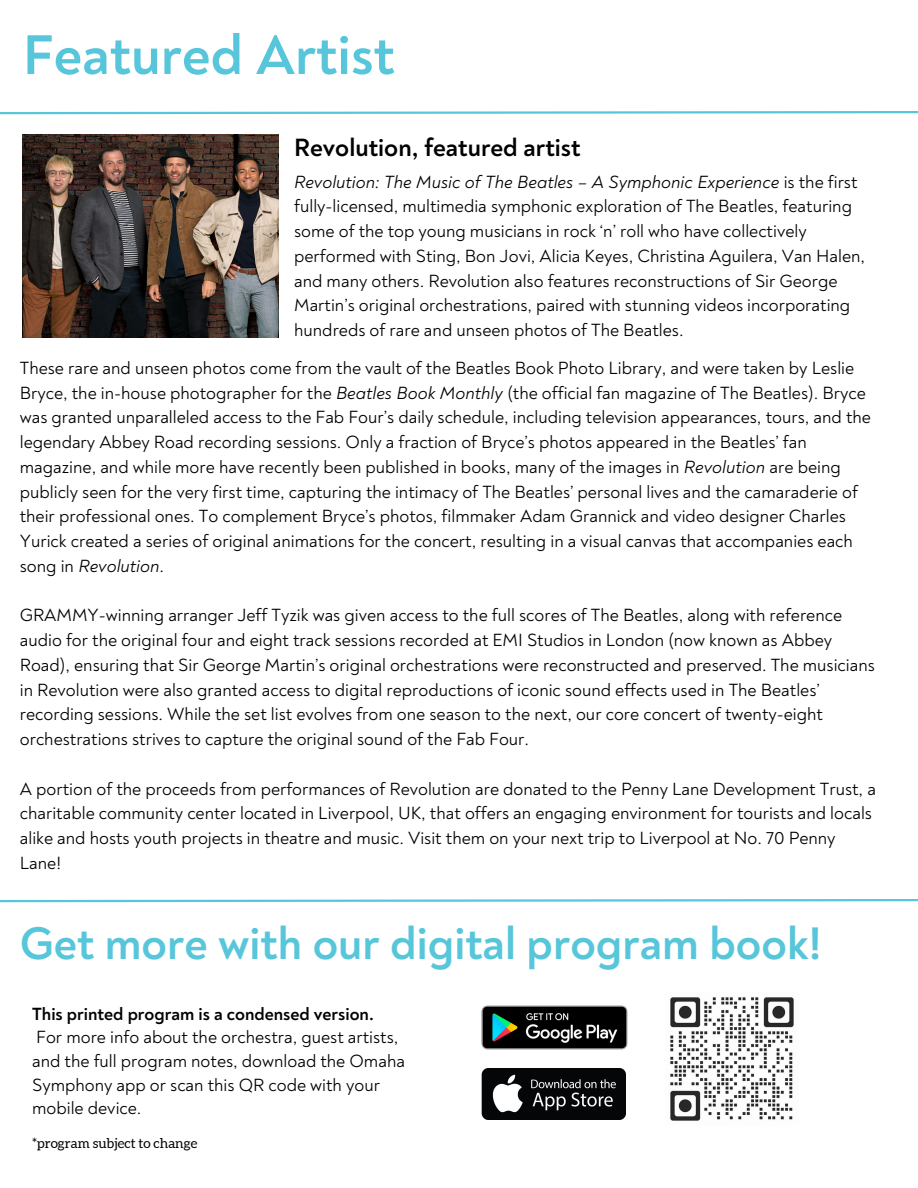
<style>
.page{position:relative;width:918px;height:1188px;background:#fff}
.page>*{position:absolute;margin:0;border:0;box-sizing:border-box;transform-origin:0 0}
.t1{font:700 57px "Noah";color:#58c6da}
.t2{font:700 46.5px "Noah";color:#58c6da}
.t3{font:700 25.5px "Noah";color:#000}
.t4{font:18px/24.8px "Noah";color:#000}
.t5{font:700 18px "Noah";color:#000}
.t6{font:13.65px "Aleo";color:#000}
.s1{font-style:italic}
</style>
<div class="page">
<svg style="left:0;top:111px;width:918px;height:4px"></svg>
<svg style="left:0;top:899px;width:918px;height:4px"></svg>
<img style="left:670px;top:997px;width:124px;height:124px">
<img style="left:481px;top:1069px;width:145px;height:51px">
<img style="left:481px;top:1005px;width:147px;height:45px">
<img style="left:23px;top:135px;width:255px;height:202px">
<p class="t1" style="left:23px;top:21px;width:373px">Featured Artist</p>
<p class="t3" style="left:294px;top:132px;width:288px">Revolution, featured artist</p>
<p class="t4" style="left:294px;top:170px;width:572px"><span class="s1">Revolution: The Music of The Beatles – A Symphonic Experience</span> is the first fully-licensed, multimedia symphonic exploration of The Beatles, featuring some of the top young musicians in rock ‘n’ roll who have collectively performed with Sting, Bon Jovi, Alicia Keyes, Christina Aguilera, Van Halen, and many others. Revolution also features reconstructions of Sir George Martin’s original orchestrations, paired with stunning videos incorporating hundreds of rare and unseen photos of The Beatles.</p>
<p class="t4" style="left:20px;top:356px;width:853px">These rare and unseen photos come from the vault of the Beatles Book Photo Library, and were taken by Leslie Bryce, the in-house photographer for the <span class="s1">Beatles Book Monthly</span> (the official fan magazine of The Beatles). Bryce was granted unparalleled access to the Fab Four’s daily schedule, including television appearances, tours, and the legendary Abbey Road recording sessions. Only a fraction of Bryce’s photos appeared in the Beatles’ fan magazine, and while more have recently been published in books, many of the images in <span class="s1">Revolution</span> are being publicly seen for the very first time, capturing the intimacy of The Beatles’ personal lives and the camaraderie of their professional ones. To complement Bryce’s photos, filmmaker Adam Grannick and video designer Charles Yurick created a series of original animations for the concert, resulting in a visual canvas that accompanies each song in <span class="s1">Revolution</span>.</p>
<p class="t4" style="left:20px;top:603px;width:857px">GRAMMY-winning arranger Jeff Tyzik was given access to the full scores of The Beatles, along with reference audio for the original four and eight track sessions recorded at EMI Studios in London (now known as Abbey Road), ensuring that Sir George Martin’s original orchestrations were reconstructed and preserved. The musicians in Revolution were also granted access to digital reproductions of iconic sound effects used in The Beatles’ recording sessions. While the set list evolves from one season to the next, our core concert of twenty-eight orchestrations strives to capture the original sound of the Fab Four.</p>
<p class="t4" style="left:20px;top:777px;width:858px">A portion of the proceeds from performances of Revolution are donated to the Penny Lane Development Trust, a charitable community center located in Liverpool, UK, that offers an engaging environment for tourists and locals alike and hosts youth projects in theatre and music. Visit them on your next trip to Liverpool at No. 70 Penny Lane!</p>
<p class="t2" style="left:20px;top:916px;width:803px">Get more with our digital program book!</p>
<p class="t5" style="left:32px;top:1003px;width:343px">This printed program is a condensed version.</p>
<p class="t4" style="left:32px;top:1026px;width:374px;line-height:23.7px">For more info about the orchestra, guest artists, and the full program notes, download the Omaha Symphony app or scan this QR code with your mobile device.</p>
<p class="t6" style="left:32px;top:1137px;width:167px">*program subject to change</p>
</div>
